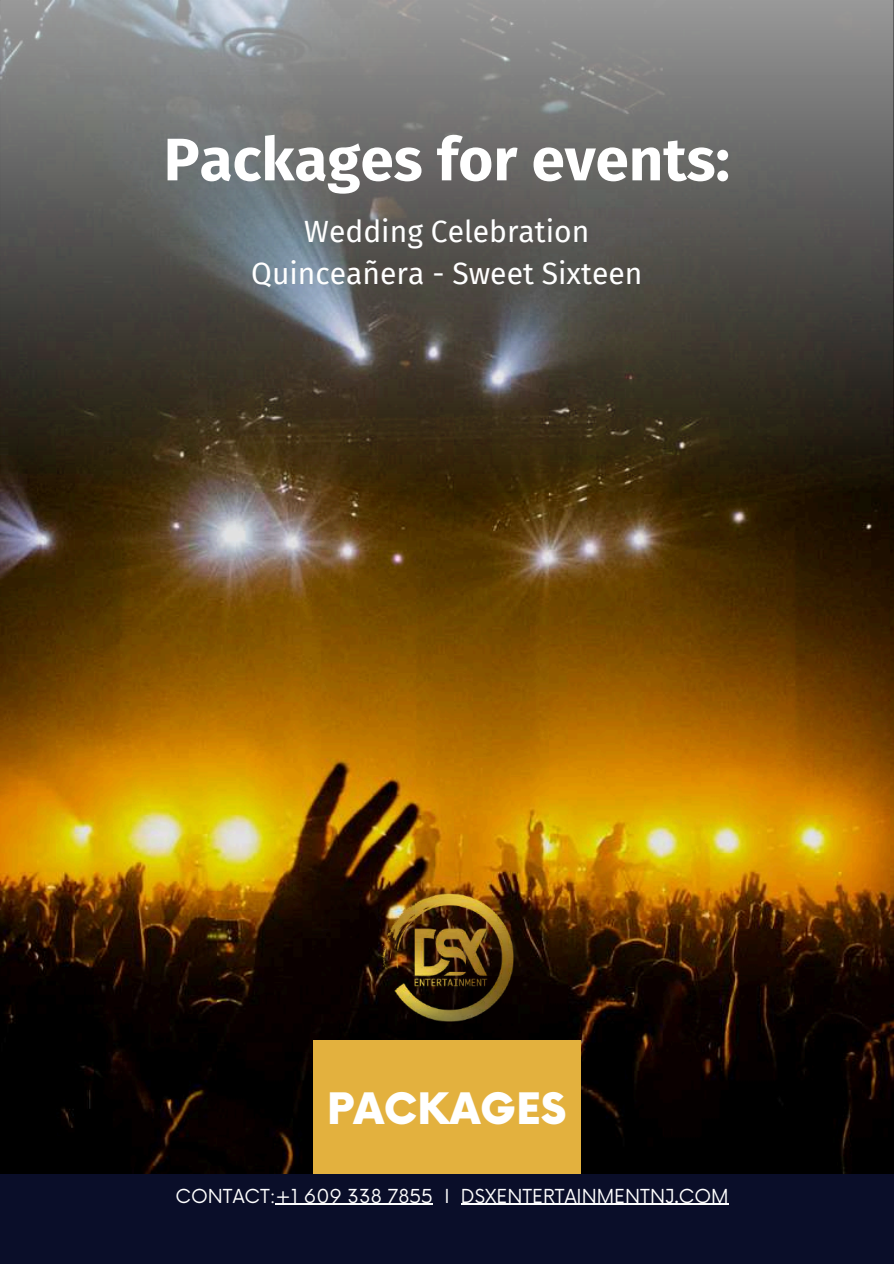
<style>
.page{position:relative;width:894px;height:1264px;background:#fff}
.page>*{position:absolute;margin:0;border:0;box-sizing:border-box;transform-origin:0 0}
.t1{font:700 60px "Fira Sans";color:#fff}
.t2{font:900 42.3px "Now";color:#fff}
.t3{font:30px/41.7px "Fira Sans";color:#fff;text-align:center}
.t4{font:18.75px "Now";color:#fff}
</style>
<div class="page">
<img style="left:0;top:893px;width:893px;height:281px">
<img style="left:0;top:0;width:893px;height:893px">
<div style="left:313px;top:1040px;width:267px;height:193px;background:#e3b13e"></div>
<div style="left:0;top:1174px;width:893px;height:89px;background:#0a0e29"></div>
<img style="left:380px;top:893px;width:133px;height:128px">
<hr style="left:275px;top:1203px;width:158px;height:1px;background:#fff">
<hr style="left:461px;top:1203px;width:267px;height:1px;background:#fff">
<h1 class="t1" style="left:164px;top:124px;width:567px">Packages for events:</h1>
<h3 class="t3" style="left:251px;top:211px;width:392px">Wedding Celebration<br>Quinceañera - Sweet Sixteen</h3>
<h2 class="t2" style="left:327px;top:1086px;width:241px">PACKAGES</h2>
<p class="t4" style="left:175px;top:1185px;width:554px">CONTACT:+1 609 338 7855 I DSXENTERTAINMENTNJ.COM</p>
</div>
